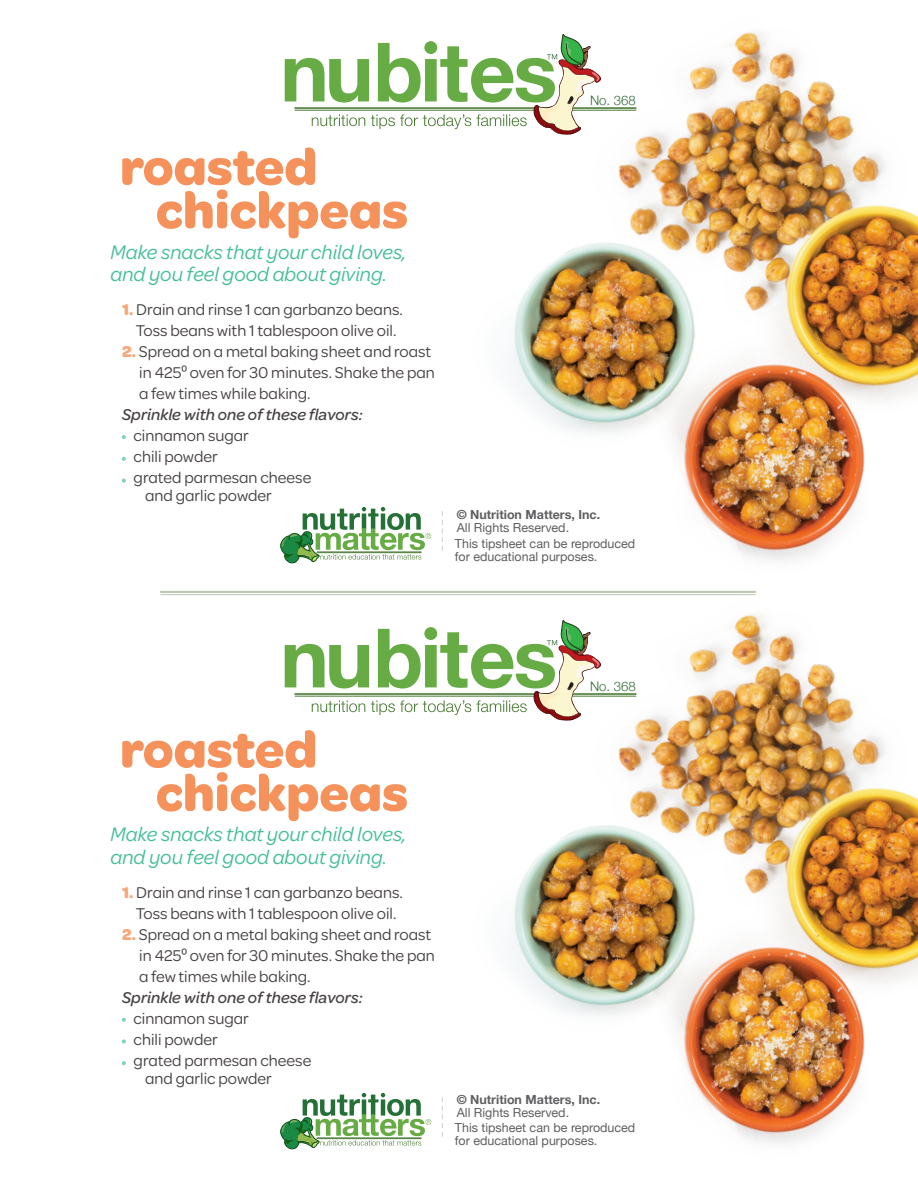
<style>
.page{position:relative;width:918px;height:1188px;background:#fff}
.page>*{position:absolute;margin:0;border:0;box-sizing:border-box;transform-origin:0 0}
.NuBite_TITLE{font:700 52.8px "Omnes";color:#f5925b}
.NuBite_Sub_Heading{font:italic 21px "Omnes";color:#45bf95}
.t1{font:16.65px "Omnes";color:#474242}
.t2{font:italic 500 16.65px "Omnes";color:#474242}
.t3{font:300 13.2px "Helvetica Neue";color:#316a34}
.t4{font:12.45px "Helvetica Neue";color:#5f5f62}
.t5{font:700 12.45px "Helvetica Neue";color:#5f5f62}
.s1{font-weight:700;color:#f7a779}
</style>
<div class="page">
<svg style="left:285px;top:628px;width:136px;height:87px"></svg>
<svg style="left:280px;top:1093px;width:141px;height:57px"></svg>
<svg style="left:285px;top:34px;width:290px;height:95px"></svg>
<svg style="left:280px;top:507px;width:141px;height:57px"></svg>
<hr style="left:161px;top:591px;width:594px;height:2px;background:#bdc8b0">
<hr style="left:161px;top:594px;width:594px;height:1px;background:#bdc8b0">
<svg style="left:122px;top:435px;width:4px;height:4px"></svg>
<svg style="left:122px;top:457px;width:4px;height:4px"></svg>
<svg style="left:122px;top:478px;width:4px;height:5px"></svg>
<svg style="left:122px;top:1018px;width:4px;height:4px"></svg>
<svg style="left:122px;top:1039px;width:4px;height:5px"></svg>
<svg style="left:122px;top:1061px;width:4px;height:4px"></svg>
<img style="left:421px;top:40px;width:497px;height:583px">
<img style="left:421px;top:623px;width:497px;height:522px">
<p class="NuBite_TITLE" style="left:120px;top:130px;width:199px">roasted</p>
<p class="NuBite_TITLE" style="left:156px;top:173px;width:254px">chickpeas</p>
<p class="NuBite_Sub_Heading" style="left:111px;top:238px;width:297px">Make snacks that your child loves,</p>
<p class="NuBite_Sub_Heading" style="left:111px;top:261px;width:278px">and you feel good about giving.</p>
<p class="t1" style="left:122px;top:299px;width:282px"><span class="s1">1.</span> Drain and rinse 1 can garbanzo beans.</p>
<p class="t1" style="left:136px;top:320px;width:262px">Toss beans with 1 tablespoon olive oil.</p>
<p class="t1" style="left:122px;top:341px;width:311px"><span class="s1">2.</span> Spread on a metal baking sheet and roast</p>
<p class="t1" style="left:139px;top:362px;width:297px">in 425⁰ oven for 30 minutes. Shake the pan</p>
<p class="t1" style="left:139px;top:383px;width:173px">a few times while baking.</p>
<p class="t2" style="left:122px;top:404px;width:242px">Sprinkle with one of these flavors:</p>
<p class="t1" style="left:134px;top:425px;width:117px">cinnamon sugar</p>
<p class="t1" style="left:134px;top:446px;width:86px">chili powder</p>
<p class="t1" style="left:134px;top:467px;width:179px">grated parmesan cheese</p>
<p class="t1" style="left:145px;top:485px;width:129px">and garlic powder</p>
<p class="t3" style="left:590px;top:89px;width:47px">No. 368</p>
<p class="t5" style="left:457px;top:505px;width:145px">© Nutrition Matters, Inc.</p>
<p class="t4" style="left:457px;top:519px;width:114px">All Rights Reserved.</p>
<p class="t4" style="left:455px;top:534px;width:182px">This tipsheet can be reproduced</p>
<p class="t4" style="left:455px;top:547px;width:144px">for educational purposes.</p>
<p class="NuBite_TITLE" style="left:120px;top:712px;width:199px">roasted</p>
<p class="NuBite_TITLE" style="left:156px;top:756px;width:254px">chickpeas</p>
<p class="NuBite_Sub_Heading" style="left:111px;top:821px;width:297px">Make snacks that your child loves,</p>
<p class="NuBite_Sub_Heading" style="left:111px;top:843px;width:278px">and you feel good about giving.</p>
<p class="t1" style="left:122px;top:881px;width:282px"><span class="s1">1.</span> Drain and rinse 1 can garbanzo beans.</p>
<p class="t1" style="left:136px;top:902px;width:262px">Toss beans with 1 tablespoon olive oil.</p>
<p class="t1" style="left:122px;top:923px;width:311px"><span class="s1">2.</span> Spread on a metal baking sheet and roast</p>
<p class="t1" style="left:139px;top:944px;width:297px">in 425⁰ oven for 30 minutes. Shake the pan</p>
<p class="t1" style="left:139px;top:965px;width:173px">a few times while baking.</p>
<p class="t2" style="left:122px;top:987px;width:242px">Sprinkle with one of these flavors:</p>
<p class="t1" style="left:134px;top:1007px;width:117px">cinnamon sugar</p>
<p class="t1" style="left:134px;top:1028px;width:86px">chili powder</p>
<p class="t1" style="left:134px;top:1049px;width:179px">grated parmesan cheese</p>
<p class="t1" style="left:145px;top:1067px;width:129px">and garlic powder</p>
<p class="t3" style="left:590px;top:675px;width:47px">No. 368</p>
<p class="t5" style="left:457px;top:1089px;width:145px">© Nutrition Matters, Inc.</p>
<p class="t4" style="left:457px;top:1103px;width:114px">All Rights Reserved.</p>
<p class="t4" style="left:455px;top:1119px;width:182px">This tipsheet can be reproduced</p>
<p class="t4" style="left:455px;top:1132px;width:144px">for educational purposes.</p>
</div>
